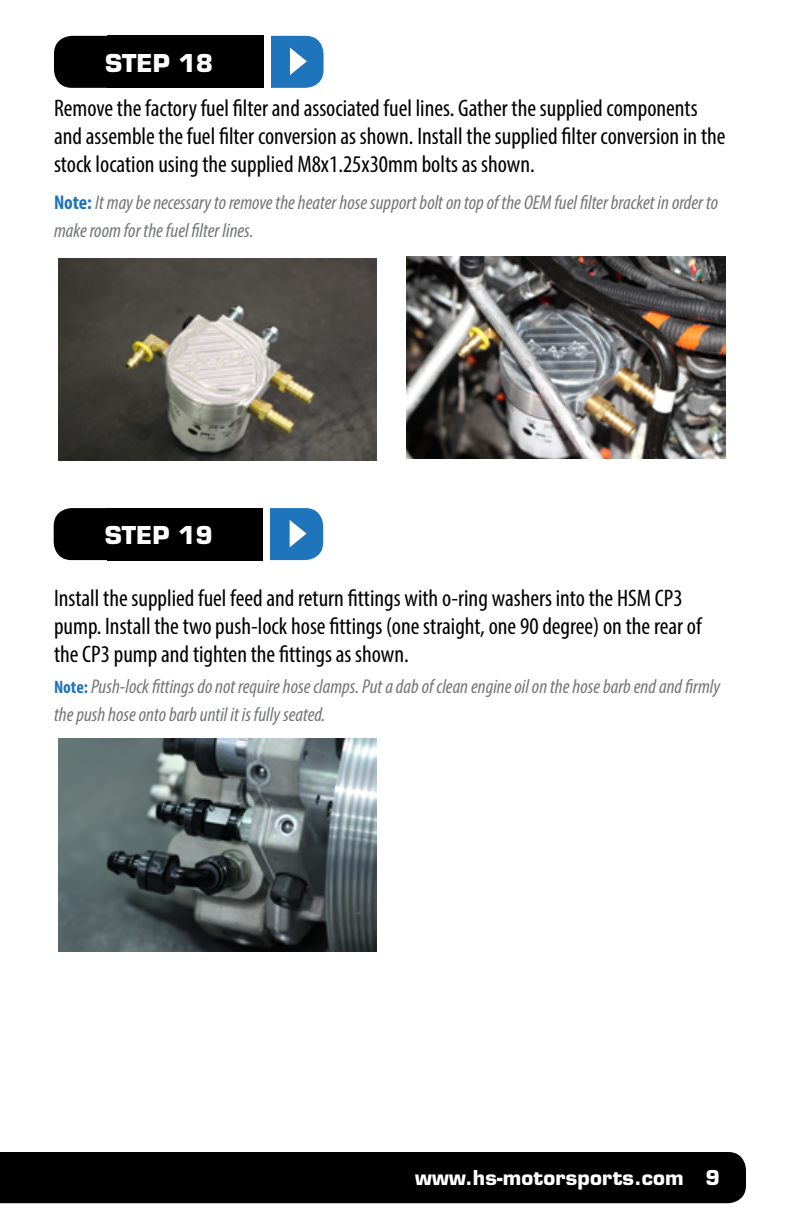
<style>
.page{position:relative;width:792px;height:1224px;background:#fff}
.page>*{position:absolute;margin:0;border:0;box-sizing:border-box;transform-origin:0 0}
.t1{font:condensed 24px/28px "Myriad Pro";color:#000}
.t2{font:700 24px "Eurostile LT Std";color:#fff}
.t3{font:italic condensed 20px/28px "Myriad Pro";color:#737577}
.t4{font:700 20px "Eurostile LT Std";letter-spacing:.01em;color:#fff}
.s1{font-weight:700;font-style:normal;color:#1e74bb}
.s2{font-weight:700;font-style:normal;font-size:18px;color:#1e74bb}
</style>
<div class="page">
<div style="left:0;top:1152px;width:746px;height:51px;background:#000"></div>
<div style="left:54px;top:36px;width:149px;height:52px;background:#000;border-radius:18px"></div>
<div style="left:244px;top:36px;width:80px;height:52px;background:#1f75bb;border-radius:18px"></div>
<div style="left:107px;top:36px;width:161px;height:52px;background:#000"></div>
<div style="left:264px;top:32px;width:6px;height:58px;background:#fff"></div>
<svg style="left:290px;top:48px;width:17px;height:27px"></svg>
<div style="left:54px;top:508px;width:149px;height:52px;background:#000;border-radius:18px"></div>
<div style="left:244px;top:508px;width:79px;height:52px;background:#1f75bb;border-radius:18px"></div>
<div style="left:107px;top:508px;width:160px;height:52px;background:#000"></div>
<div style="left:264px;top:504px;width:6px;height:58px;background:#fff"></div>
<svg style="left:290px;top:520px;width:17px;height:27px"></svg>
<img style="left:58px;top:259px;width:319px;height:202px">
<img style="left:407px;top:257px;width:319px;height:202px">
<img style="left:58px;top:739px;width:319px;height:212px">
<p class="t2" style="left:105px;top:48px;width:109px">STEP 18</p>
<p class="t1" style="left:54px;top:94px;width:673px">Remove the factory fuel filter and associated fuel lines. Gather the supplied components and assemble the fuel filter conversion as shown. Install the supplied filter conversion in the stock location using the supplied M8x1.25x30mm bolts as shown.</p>
<p class="t3" style="left:54px;top:188px;width:666px"><span class="s1">Note:</span> It may be necessary to remove the heater hose support bolt on top of the OEM fuel filter bracket in order to make room for the fuel filter lines.</p>
<p class="t2" style="left:105px;top:520px;width:110px">STEP 19</p>
<p class="t1" style="left:54px;top:584px;width:649px">Install the supplied fuel feed and return fittings with o-ring washers into the HSM CP3 pump. Install the two push-lock hose fittings (one straight, one 90 degree) on the rear of the CP3 pump and tighten the fittings as shown.</p>
<p class="t3" style="left:54px;top:672px;width:668px"><span class="s2">Note:</span> Push-lock fittings do not require hose clamps. Put a dab of clean engine oil on the hose barb end and firmly the push hose onto barb until it is fully seated.</p>
<p class="t4" style="left:415px;top:1165px;width:306px">www.hs-motorsports.com 9</p>
</div>
